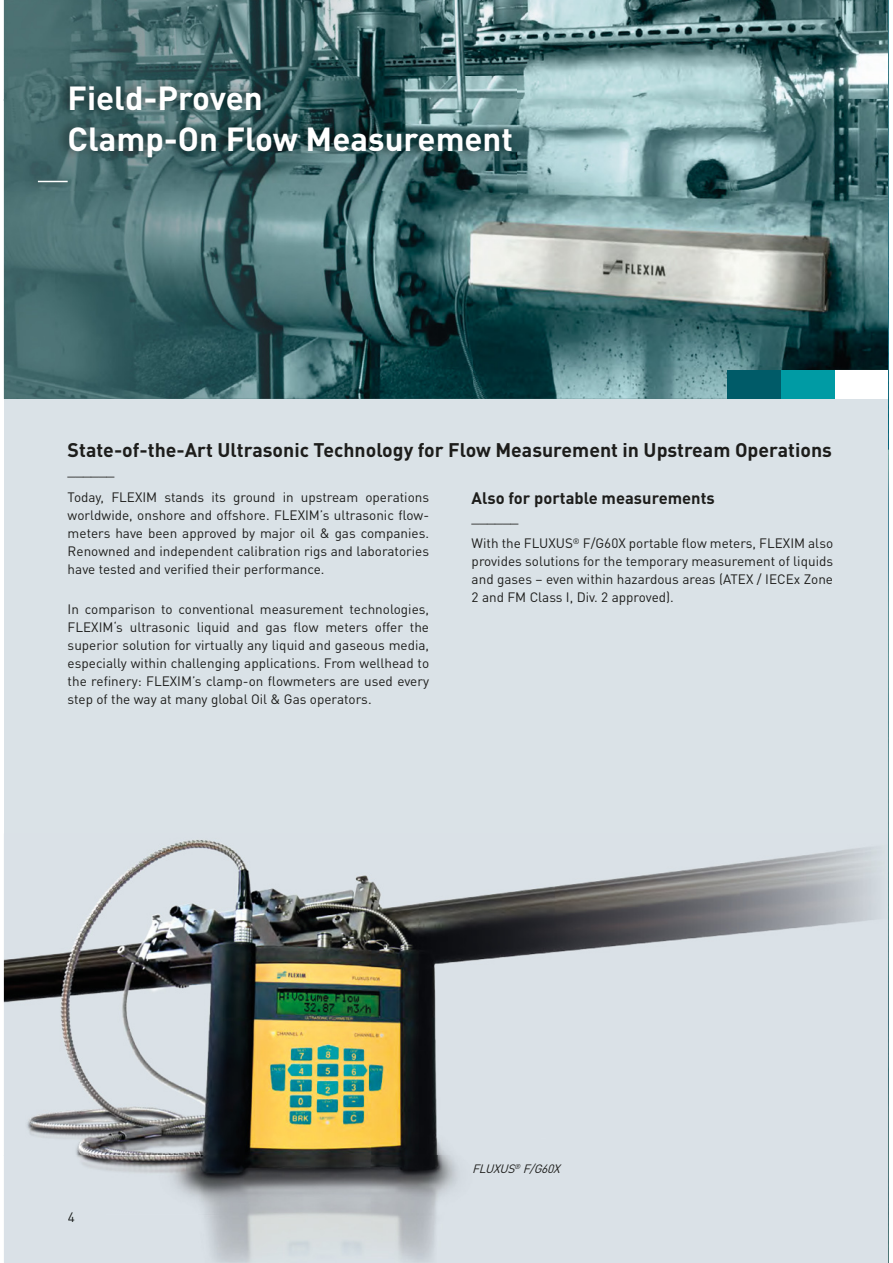
<style>
.page{position:relative;width:893px;height:1263px;background:#fff}
.page>*{position:absolute;margin:0;border:0;box-sizing:border-box;transform-origin:0 0}
.t1{font:700 33px/40.5px "DIN Pro";color:#fff}
.t2{font:700 19.5px "DIN Pro";color:#1d1d1b}
.t3{font:700 16.5px "DIN Pro";color:#1d1d1b}
.t4{font:15px "DIN Pro";color:#1d1d1b}
.t5{font:13.5px/18px "DIN Pro";color:#1d1d1b;text-align:justify}
.t6{font:italic 12px "DIN Pro";color:#1d1d1b}
</style>
<div class="page">
<div style="left:4px;top:0;width:884px;height:1263px;background:#dae2e7"></div>
<img style="left:4px;top:0;width:884px;height:99px">
<img style="left:4px;top:99px;width:51px;height:300px">
<img style="left:472px;top:99px;width:416px;height:300px">
<img style="left:55px;top:191px;width:417px;height:208px">
<img style="left:25px;top:76px;width:491px;height:115px">
<hr style="left:38px;top:181px;width:30px;height:1px;background:#fff">
<div style="left:727px;top:370px;width:54px;height:29px;background:#005b68"></div>
<div style="left:781px;top:370px;width:54px;height:29px;background:#009ba4"></div>
<div style="left:835px;top:370px;width:53px;height:29px;background:#fff"></div>
<img style="left:4px;top:840px;width:873px;height:423px">
<svg style="left:68px;top:1212px;width:6px;height:10px"></svg>
<img style="left:888px;top:0;width:1px;height:1263px">
<h1 class="t1" style="left:68px;top:81px;width:447px">Field-Proven<br>Clamp-On Flow Measurement</h1>
<h2 class="t2" style="left:68px;top:443px;width:766px">State-of-the-Art Ultrasonic Technology for Flow Measurement in Upstream Operations</h2>
<p class="t4" style="left:68px;top:464px;width:48px">______</p>
<p class="t5" style="left:68px;top:489px;width:363px">Today, FLEXIM stands its ground in upstream operations worldwide, onshore and offshore. FLEXIM’s ultrasonic flow&shy;meters have been approved by major oil &amp; gas companies.<br>Renowned and independent calibration rigs and laboratories have tested and verified their performance.</p>
<p class="t5" style="left:68px;top:602px;width:363px">In comparison to conventional measurement technologies, FLEXIM‘s ultrasonic liquid and gas flow meters offer the superior solution for virtually any liquid and gaseous media, especially within challenging applications. From wellhead to the refinery: FLEXIM’s clamp-on flowmeters are used every step of the way at many global Oil &amp; Gas operators.</p>
<p class="t3" style="left:472px;top:492px;width:245px">Also for portable measurements</p>
<p class="t4" style="left:472px;top:511px;width:48px">______</p>
<p class="t5" style="left:472px;top:536px;width:363px">With the FLUXUS<sup>®</sup> F/G60X portable flow meters, FLEXIM also provides solutions for the temporary measurement of liquids and gases – even within hazardous areas (ATEX / IECEx Zone 2 and FM Class I, Div. 2 approved).</p>
<p class="t5" style="left:68px;top:1210px;width:9px">4</p>
<p class="t6" style="left:472px;top:1165px;width:92px">FLUXUS<sup>®</sup> F/G60X</p>
</div>
